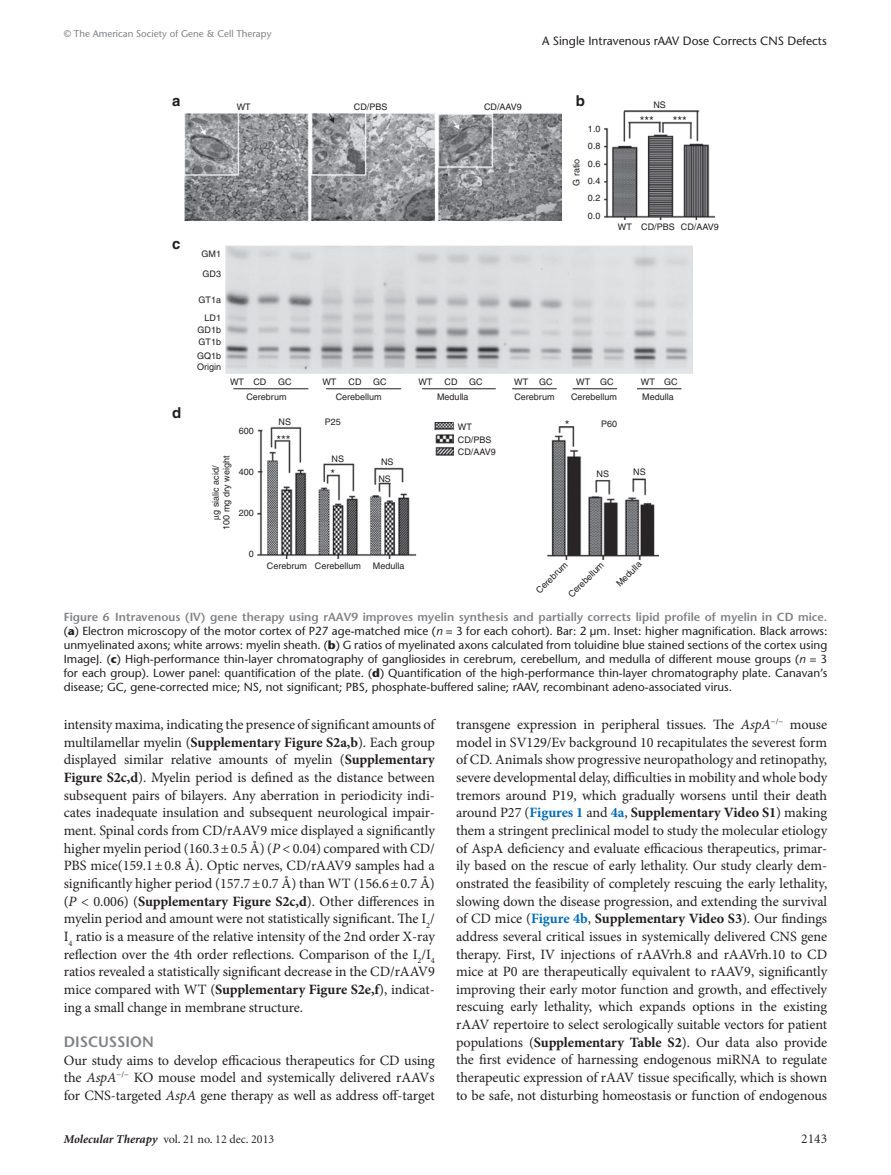
<style>
.page{position:relative;width:891px;height:1175px;background:#fff}
.page>*{position:absolute;margin:0;border:0;box-sizing:border-box;transform-origin:0 0}
.t1{font:600 15px "ITC Stone Sans";color:#808285}
.t2{font:700 15px "Helvetica";color:#231f20}
.t3{font:14.25px/17.7px "Minion Pro";letter-spacing:-.01em;color:#231f20;text-align:justify}
.t4{font:13.5px "Minion";color:#231f20}
.t5{font:12px "Stone Sans";color:#231f20}
.t6{font:12px "Minion";color:#231f20}
.t7{font:12px "Helvetica";color:#231f20}
.t8{font:11.7px/14.1px "Stone Sans";color:#231f20;text-align:justify}
.t9{font:600 11.7px "ITC Stone Sans";color:#808285}
.t10{font:9.75px "Stone Sans";color:#808285}
.t11{font:9px/15.3px "Helvetica";color:#231f20}
.s1{font-weight:700}
.s2{font-style:italic}
.s3{font-weight:700;color:#006cb3}
.s4{font-weight:700;font-style:italic}
</style>
<div class="page">
<img style="left:604px;top:110px;width:111px;height:109px">
<img style="left:185px;top:114px;width:377px;height:107px">
<img style="left:225px;top:246px;width:467px;height:128px">
<img style="left:257px;top:422px;width:197px;height:136px">
<img style="left:548px;top:426px;width:110px;height:133px">
<hr style="left:233px;top:388px;width:75px;height:1px;background:#231f20">
<hr style="left:326px;top:388px;width:75px;height:1px;background:#231f20">
<hr style="left:422px;top:388px;width:74px;height:1px;background:#231f20">
<hr style="left:637px;top:388px;width:45px;height:1px;background:#231f20">
<hr style="left:573px;top:388px;width:44px;height:1px;background:#231f20">
<hr style="left:512px;top:388px;width:45px;height:1px;background:#231f20">
<p class="t10" style="left:64px;top:28px;width:209px">© The American Society of Gene &amp; Cell Therapy</p>
<p class="t2" style="left:172px;top:92px;width:10px">a</p>
<p class="t11" style="left:237px;top:99px;width:15px">WT</p>
<p class="t11" style="left:354px;top:99px;width:35px">CD/PBS</p>
<p class="t11" style="left:484px;top:99px;width:39px">CD/AAV9</p>
<p class="t2" style="left:172px;top:235px;width:10px">c</p>
<p class="t11" style="left:202px;top:246px;width:21px">GM1</p>
<p class="t11" style="left:203px;top:266px;width:20px">GD3</p>
<p class="t11" style="left:199px;top:292px;width:24px">GT1a</p>
<p class="t11" style="left:205px;top:310px;width:18px">LD1</p>
<p class="t11" style="left:198px;top:322px;width:25px">GD1b</p>
<p class="t11" style="left:199px;top:334px;width:24px">GT1b</p>
<p class="t11" style="left:197px;top:348px;width:26px">GQ1b</p>
<p class="t11" style="left:197px;top:359px;width:26px">Origin</p>
<p class="t5" style="left:542px;top:34px;width:286px">A Single Intravenous rAAV Dose Corrects CNS Defects</p>
<p class="t2" style="left:576px;top:92px;width:11px">b</p>
<p class="t11" style="left:588px;top:121px;width:14px">1.0</p>
<p class="t11" style="left:569px;top:186px;width:29px;rotate:-90deg">G ratio</p>
<p class="t11" style="left:588px;top:138px;width:14px">0.8</p>
<p class="t11" style="left:588px;top:156px;width:14px">0.6</p>
<p class="t11" style="left:588px;top:173px;width:14px">0.4</p>
<p class="t11" style="left:588px;top:191px;width:14px">0.2</p>
<p class="t11" style="left:588px;top:208px;width:14px">0.0</p>
<p class="t11" style="left:653px;top:97px;width:14px">NS</p>
<p class="t7" style="left:640px;top:114px;width:16px">***</p>
<p class="t7" style="left:673px;top:114px;width:16px">***</p>
<p class="t11" style="left:618px;top:219px;width:102px">WT CD/PBS CD/AAV9</p>
<p class="t2" style="left:172px;top:403px;width:11px">d</p>
<p class="t11" style="left:230px;top:374px;width:38px">WT CD</p>
<p class="t11" style="left:246px;top:374px;width:47px;text-indent:32px">GC<br>Cerebrum</p>
<p class="t11" style="left:322px;top:374px;width:15px">WT</p>
<p class="t11" style="left:349px;top:374px;width:14px">CD</p>
<p class="t11" style="left:336px;top:374px;width:52px;text-indent:37px">GC<br>Cerebellum</p>
<p class="t11" style="left:239px;top:423px;width:17px">600</p>
<p class="t11" style="left:210px;top:529px;width:75px;line-height:10.8px;text-align:center;rotate:-90deg">g sialic acid/<br>100 mg dry weight</p>
<p class="t11" style="left:239px;top:464px;width:17px">400</p>
<p class="t11" style="left:239px;top:505px;width:17px">200</p>
<p class="t11" style="left:249px;top:546px;width:7px">0</p>
<p class="t11" style="left:279px;top:414px;width:14px">NS</p>
<p class="t11" style="left:325px;top:414px;width:18px">P25</p>
<p class="t7" style="left:276px;top:432px;width:16px">***</p>
<p class="t11" style="left:332px;top:451px;width:14px">NS</p>
<p class="t7" style="left:331px;top:467px;width:6px">*</p>
<p class="t11" style="left:378px;top:453px;width:17px;line-height:16.8px;text-align:center">NS<br>NS</p>
<p class="t11" style="left:418px;top:374px;width:15px">WT</p>
<p class="t11" style="left:445px;top:374px;width:14px">CD</p>
<p class="t11" style="left:469px;top:374px;width:15px">GC</p>
<p class="t11" style="left:437px;top:389px;width:33px">Medulla</p>
<p class="t11" style="left:458px;top:420px;width:39px;line-height:12.9px">WT<br>CD/PBS<br>CD/AAV9</p>
<p class="t11" style="left:514px;top:374px;width:42px;text-align:right">GC<br>Cerebrum</p>
<p class="t11" style="left:571px;top:374px;width:48px;text-align:center">WT GC<br>Cerebellum</p>
<p class="t11" style="left:641px;top:374px;width:38px">WT GC<br>Medulla</p>
<p class="t11" style="left:514px;top:374px;width:15px">WT</p>
<p class="t7" style="left:565px;top:418px;width:6px">*</p>
<p class="t11" style="left:601px;top:416px;width:18px">P60</p>
<p class="t11" style="left:597px;top:466px;width:14px">NS</p>
<p class="t11" style="left:633px;top:464px;width:14px">NS</p>
<p class="t11" style="left:267px;top:558px;width:95px">Cerebrum Cerebellum</p>
<p class="t11" style="left:373px;top:558px;width:33px">Medulla</p>
<p class="t11" style="left:532px;top:586px;width:42px;rotate:-45deg">Cerebrum</p>
<p class="t11" style="left:564px;top:590px;width:48px;rotate:-45deg">Cerebellum</p>
<p class="t11" style="left:612px;top:579px;width:33px;rotate:-45deg">Medulla</p>
<p class="t9" style="left:64px;top:609px;width:765px">Figure 6 Intravenous (IV) gene therapy using rAAV9 improves myelin synthesis and partially corrects lipid profile of myelin in CD mice.</p>
<p class="t8" style="left:64px;top:623px;width:765px">(<span class="s1">a</span>) Electron microscopy of the motor cortex of P27 age-matched mice (<span class="s2">n</span> = 3 for each cohort). Bar: 2 μm. Inset: higher magnification. Black arrows: unmyelinated axons; white arrows: myelin sheath. (<span class="s1">b</span>) G ratios of myelinated axons calculated from toluidine blue stained sections of the cortex using ImageJ. (<span class="s1">c</span>) High-performance thin-layer chromatography of gangliosides in cerebrum, cerebellum, and medulla of different mouse groups (<span class="s2">n</span> = 3 for each group). Lower panel: quantification of the plate. (<span class="s1">d</span>) Quantification of the high-performance thin-layer chromatography plate. Canavan’s disease; GC, gene-corrected mice; NS, not significant; PBS, phosphate-buffered saline; rAAV, recombinant adeno-associated virus.</p>
<p class="t3" style="left:64px;top:715px;width:373px">intensity maxima, indicating the presence of significant amounts of multilamellar myelin (<span class="s1">Supplementary Figure S2a,b</span>). Each group displayed similar relative amounts of myelin (<span class="s1">Supplementary Figure S2c,d</span>). Myelin period is defined as the distance between subsequent pairs of bilayers. Any aberration in periodicity indi&shy;cates inadequate insulation and subsequent neurological impair&shy;ment. Spinal cords from CD/rAAV9 mice displayed a significantly higher myelin period (160.3±0.5 Å) (<span class="s2">P</span> &lt; 0.04) compared with CD/ PBS mice(159.1±0.8 Å). Optic nerves, CD/rAAV9 samples had a significantly higher period (157.7±0.7 Å) than WT (156.6±0.7 Å) (<span class="s2">P</span> &lt; 0.006) (<span class="s1">Supplementary Figure S2c,d</span>). Other differences in myelin period and amount were not statistically significant. The I<sub>2</sub>/ I<sub>4</sub> ratio is a measure of the relative intensity of the 2nd order X-ray reflection over the 4th order reflections. Comparison of the I<sub>2</sub>/I<sub>4 </sub>ratios revealed a statistically significant decrease in the CD/rAAV9 mice compared with WT (<span class="s1">Supplementary Figure S2e,f</span>), indicat&shy;ing a small change in membrane structure.</p>
<p class="t1" style="left:64px;top:1032px;width:91px">DISCUSSION</p>
<p class="t3" style="left:64px;top:1051px;width:373px">Our study aims to develop efficacious therapeutics for CD using the <span class="s2">AspA</span><sup>−/−</sup> KO mouse model and systemically delivered rAAVs for CNS-targeted <span class="s2">AspA</span> gene therapy as well as address off-target</p>
<p class="t3" style="left:456px;top:715px;width:373px">transgene expression in peripheral tissues. The <span class="s2">AspA</span><sup>−/−</sup> mouse model in SV129/Ev background 10 recapitulates the severest form of CD. Animals show progressive neuropathology and retinopathy, severe developmental delay, difficulties in mobility and whole body tremors around P19, which gradually worsens until their death around P27 (<span class="s3">Figures 1</span> and <span class="s3">4a</span>, <span class="s1">Supplementary Video S1</span>) making them a stringent preclinical model to study the molecular etiology of AspA deficiency and evaluate efficacious therapeutics, primar&shy;ily based on the rescue of early lethality. Our study clearly dem&shy;onstrated the feasibility of completely rescuing the early lethality, slowing down the disease progression, and extending the survival of CD mice (<span class="s3">Figure 4b</span>, <span class="s1">Supplementary Video S3</span>). Our findings address several critical issues in systemically delivered CNS gene therapy. First, IV injections of rAAVrh.8 and rAAVrh.10 to CD mice at P0 are therapeutically equivalent to rAAV9, significantly improving their early motor function and growth, and effectively rescuing early lethality, which expands options in the existing rAAV repertoire to select serologically suitable vectors for patient populations (<span class="s1">Supplementary Table S2</span>). Our data also provide the first evidence of harnessing endogenous miRNA to regulate therapeutic expression of rAAV tissue specifically, which is shown to be safe, not disturbing homeostasis or function of endogenous</p>
<p class="t6" style="left:64px;top:1133px;width:212px"><span class="s4">Molecular Therapy</span> vol. 21 no. 12 dec. 2013</p>
<p class="t4" style="left:801px;top:1132px;width:27px">2143</p>
</div>
